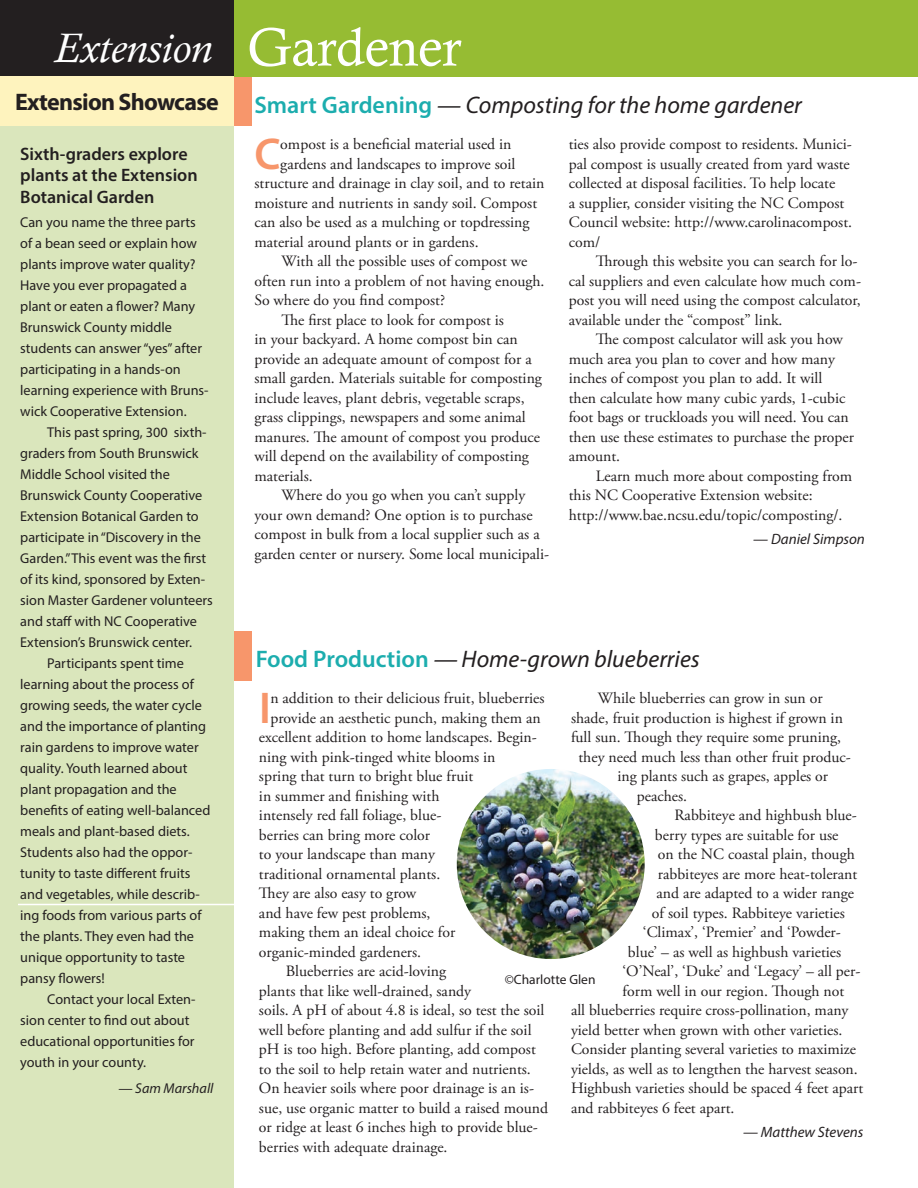
<style>
.page{position:relative;width:918px;height:1188px;background:#fff}
.page>*{position:absolute;margin:0;border:0;box-sizing:border-box;transform-origin:0 0}
.t1{font:54px "Calisto";letter-spacing:-.01em;color:#fff}
.Body_Text{font:600 44.7px "Myriad Pro";color:#f7966b}
.t2{font:italic 42px "Calisto";color:#fff}
.t3{font:italic 24px "Myriad Pro";color:#231f20}
.t4{font:700 24px "Myriad Pro";letter-spacing:-.03em;color:#231f20}
.Calendar{font:600 18px/21.6px "Myriad Pro";color:#231f20}
.Body_Text-2{font:15.75px/19.5px "Adobe Garamond Pro";color:#231f20}
.Byline{font:italic 15px "Myriad Pro";color:#231f20}
.Body_Text-3{font:14.25px/21px "Myriad Pro";color:#231f20}
.Byline-2{font:italic 14.25px "Myriad Pro";color:#231f20}
.Cutline{font:13.5px "Myriad Pro";color:#231f20}
.s1{font-weight:600;font-style:normal;color:#1cadae}
</style>
<div class="page">
<div style="left:0;top:126px;width:234px;height:1062px;background:#dae6bc"></div>
<div style="left:234px;top:76px;width:18px;height:50px;background:#f7966b"></div>
<div style="left:234px;top:0;width:684px;height:76px;background:#96bc33"></div>
<div style="left:0;top:0;width:234px;height:76px;background:#231f20"></div>
<div style="left:234px;top:631px;width:18px;height:49px;background:#f7966b"></div>
<hr style="left:18px;top:904px;width:219px;height:1px;background:#fff">
<div style="left:0;top:76px;width:234px;height:50px;background:#fef3be"></div>
<img style="left:457px;top:769px;width:188px;height:190px">
<p class="t2" style="left:54px;top:24px;width:160px">Extension</p>
<p class="t1" style="left:247px;top:16px;width:215px">Gardener</p>
<p class="t4" style="left:15px;top:87px;width:205px">Extension Showcase</p>
<p class="Calendar" style="left:20px;top:142px;width:179px">Sixth-graders explore plants at the Extension<br>Botanical Garden</p>
<p class="Body_Text-3" style="left:20px;top:211px;width:190px">Can you name the three parts of a bean seed or explain how plants improve water quality?<br>Have you ever propagated a plant or eaten a flower? Many<br>Brunswick County middle students can answer “yes” after participating in a hands-on learning experience with Bruns&shy;wick Cooperative Extension.</p>
<p class="Body_Text-3" style="left:20px;top:421px;width:194px;text-indent:27px">This past spring, 300 sixth&shy;graders from South Brunswick<br>Middle School visited the<br>Brunswick County Cooperative<br>Extension Botanical Garden to participate in “Discovery in the<br>Garden.” This event was the first of its kind, sponsored by Exten&shy;sion Master Gardener volunteers and staff with NC Cooperative<br>Extension’s Brunswick center.</p>
<p class="Body_Text-3" style="left:20px;top:653px;width:192px;text-indent:27px">Participants spent time learning about the process of growing seeds, the water cycle and the importance of planting rain gardens to improve water quality. Youth learned about plant propagation and the benefits of eating well-balanced meals and plant-based diets.<br>Students also had the oppor&shy;tunity to taste different fruits and vegetables, while describ&shy;ing foods from various parts of the plants. They even had the unique opportunity to taste pansy flowers!</p>
<p class="Body_Text-3" style="left:20px;top:989px;width:177px;text-indent:27px">Contact your local Exten&shy;sion center to find out about educational opportunities for youth in your county.</p>
<p class="Byline-2" style="left:118px;top:1079px;width:97px">— Sam Marshall</p>
<p class="t3" style="left:255px;top:90px;width:549px"><span class="s1">Smart Gardening</span> — Composting for the home gardener</p>
<p class="Body_Text" style="left:254px;top:125px;width:28px">C</p>
<p class="Body_Text-2" style="left:280px;top:135px;width:233px">ompost is a beneficial material used in</p>
<p class="Body_Text-2" style="left:280px;top:155px;width:237px">gardens and landscapes to improve soil</p>
<p class="Body_Text-2" style="left:254px;top:174px;width:291px">structure and drainage in clay soil, and to retain</p>
<p class="Body_Text-2" style="left:254px;top:194px;width:284px">moisture and nutrients in sandy soil. Compost</p>
<p class="Body_Text-2" style="left:254px;top:213px;width:277px">can also be used as a mulching or topdressing</p>
<p class="Body_Text-2" style="left:254px;top:233px;width:226px">material around plants or in gardens.</p>
<p class="Body_Text-2" style="left:254px;top:252px;width:291px;text-indent:27px">With all the possible uses of compost we often run into a problem of not having enough.<br>So where do you find compost?</p>
<p class="Body_Text-2" style="left:254px;top:311px;width:289px;text-indent:27px">The first place to look for compost is<br>in your backyard. A home compost bin can provide an adequate amount of compost for a small garden. Materials suitable for composting include leaves, plant debris, vegetable scraps, grass clippings, newspapers and some animal manures. The amount of compost you produce will depend on the availability of composting materials.</p>
<p class="Body_Text-2" style="left:254px;top:486px;width:296px;text-indent:27px">Where do you go when you can’t supply your own demand? One option is to purchase compost in bulk from a local supplier such as a garden center or nursery. Some local municipali-</p>
<p class="Body_Text-2" style="left:569px;top:135px;width:285px">ties also provide compost to residents. Munici&shy;pal compost is usually created from yard waste collected at disposal facilities. To help locate<br>a supplier, consider visiting the NC Compost Council website: http://www.carolinacompost. com/</p>
<p class="Body_Text-2" style="left:569px;top:252px;width:294px;text-indent:27px">Through this website you can search for lo&shy;cal suppliers and even calculate how much com&shy;post you will need using the compost calculator, available under the “compost” link.</p>
<p class="Body_Text-2" style="left:569px;top:330px;width:287px;text-indent:27px">The compost calculator will ask you how much area you plan to cover and how many inches of compost you plan to add. It will<br>then calculate how many cubic yards, 1-cubic foot bags or truckloads you will need. You can then use these estimates to purchase the proper amount.</p>
<p class="Body_Text-2" style="left:569px;top:467px;width:285px;text-indent:27px">Learn much more about composting from this NC Cooperative Extension website: http://www.bae.ncsu.edu/topic/composting/.</p>
<p class="Byline" style="left:753px;top:530px;width:113px">— Daniel Simpson</p>
<p class="t3" style="left:256px;top:644px;width:446px"><span class="s1">Food Production</span> — Home-grown blueberries</p>
<p class="Body_Text-2" style="left:598px;top:689px;width:226px">While blueberries can grow in sun or</p>
<p class="Body_Text-2" style="left:571px;top:709px;width:273px">shade, fruit production is highest if grown in</p>
<p class="Body_Text-2" style="left:571px;top:728px;width:271px">full sun. Though they require some pruning,</p>
<p class="Body_Text-2" style="left:578px;top:747px;width:274px">they need much less than other fruit produc-</p>
<p class="Body_Text-2" style="left:617px;top:767px;width:212px">ing plants such as grapes, apples or</p>
<p class="Body_Text-2" style="left:637px;top:786px;width:52px">peaches.</p>
<p class="Body_Text-2" style="left:674px;top:806px;width:184px">Rabbiteye and highbush blue-</p>
<p class="Body_Text-2" style="left:655px;top:825px;width:185px">berry types are suitable for use</p>
<p class="Body_Text-2" style="left:658px;top:845px;width:198px">on the NC coastal plain, though</p>
<p class="Body_Text-2" style="left:658px;top:864px;width:201px">rabbiteyes are more heat-tolerant</p>
<p class="Body_Text-2" style="left:656px;top:884px;width:199px">and are adapted to a wider range</p>
<p class="Body_Text-2" style="left:652px;top:903px;width:194px">of soil types. Rabbiteye varieties</p>
<p class="Body_Text-2" style="left:643px;top:923px;width:199px">‘Climax’, ‘Premier’ and ‘Powder-</p>
<p class="Body_Text-2" style="left:628px;top:942px;width:215px">blue’ – as well as highbush varieties</p>
<p class="Body_Text-2" style="left:623px;top:962px;width:239px">‘O’Neal’, ‘Duke’ and ‘Legacy’ – all per-</p>
<p class="Body_Text-2" style="left:623px;top:981px;width:223px">form well in our region. Though not</p>
<p class="Body_Text-2" style="left:571px;top:1001px;width:279px">all blueberries require cross-pollination, many</p>
<p class="Body_Text-2" style="left:571px;top:1020px;width:273px">yield better when grown with other varieties.</p>
<p class="Body_Text-2" style="left:571px;top:1040px;width:287px">Consider planting several varieties to maximize</p>
<p class="Body_Text-2" style="left:571px;top:1059px;width:288px">yields, as well as to lengthen the harvest season.</p>
<p class="Body_Text-2" style="left:571px;top:1079px;width:294px">Highbush varieties should be spaced 4 feet apart</p>
<p class="Body_Text-2" style="left:571px;top:1098px;width:165px">and rabbiteyes 6 feet apart.</p>
<p class="Byline" style="left:743px;top:1122px;width:122px">— Matthew Stevens</p>
<p class="Body_Text" style="left:259px;top:679px;width:13px">I</p>
<p class="Body_Text-2" style="left:270px;top:689px;width:276px">n addition to their delicious fruit, blueberries</p>
<p class="Body_Text-2" style="left:270px;top:709px;width:272px">provide an aesthetic punch, making them an</p>
<p class="Body_Text-2" style="left:259px;top:728px;width:279px">excellent addition to home landscapes. Begin-</p>
<p class="Body_Text-2" style="left:259px;top:748px;width:238px">ning with pink-tinged white blooms in</p>
<p class="Body_Text-2" style="left:259px;top:767px;width:216px">spring that turn to bright blue fruit</p>
<p class="Body_Text-2" style="left:259px;top:787px;width:182px">in summer and finishing with</p>
<p class="Body_Text-2" style="left:259px;top:806px;width:184px">intensely red fall foliage, blue-</p>
<p class="Body_Text-2" style="left:259px;top:826px;width:173px">berries can bring more color</p>
<p class="Body_Text-2" style="left:259px;top:845px;width:178px">to your landscape than many</p>
<p class="Body_Text-2" style="left:259px;top:865px;width:183px">traditional ornamental plants.</p>
<p class="Body_Text-2" style="left:259px;top:884px;width:159px">They are also easy to grow</p>
<p class="Body_Text-2" style="left:259px;top:904px;width:173px">and have few pest problems,</p>
<p class="Body_Text-2" style="left:259px;top:923px;width:198px">making them an ideal choice for</p>
<p class="Body_Text-2" style="left:259px;top:943px;width:164px">organic-minded gardeners.</p>
<p class="Body_Text-2" style="left:259px;top:962px;width:291px;text-indent:27px">Blueberries are acid-loving<br>plants that like well-drained, sandy<br>soils. A pH of about 4.8 is ideal, so test the soil well before planting and add sulfur if the soil pH is too high. Before planting, add compost to the soil to help retain water and nutrients.<br>On heavier soils where poor drainage is an is&shy;sue, use organic matter to build a raised mound or ridge at least 6 inches high to provide blue&shy;berries with adequate drainage.</p>
<p class="Cutline" style="left:505px;top:971px;width:92px">©Charlotte Glen</p>
</div>
